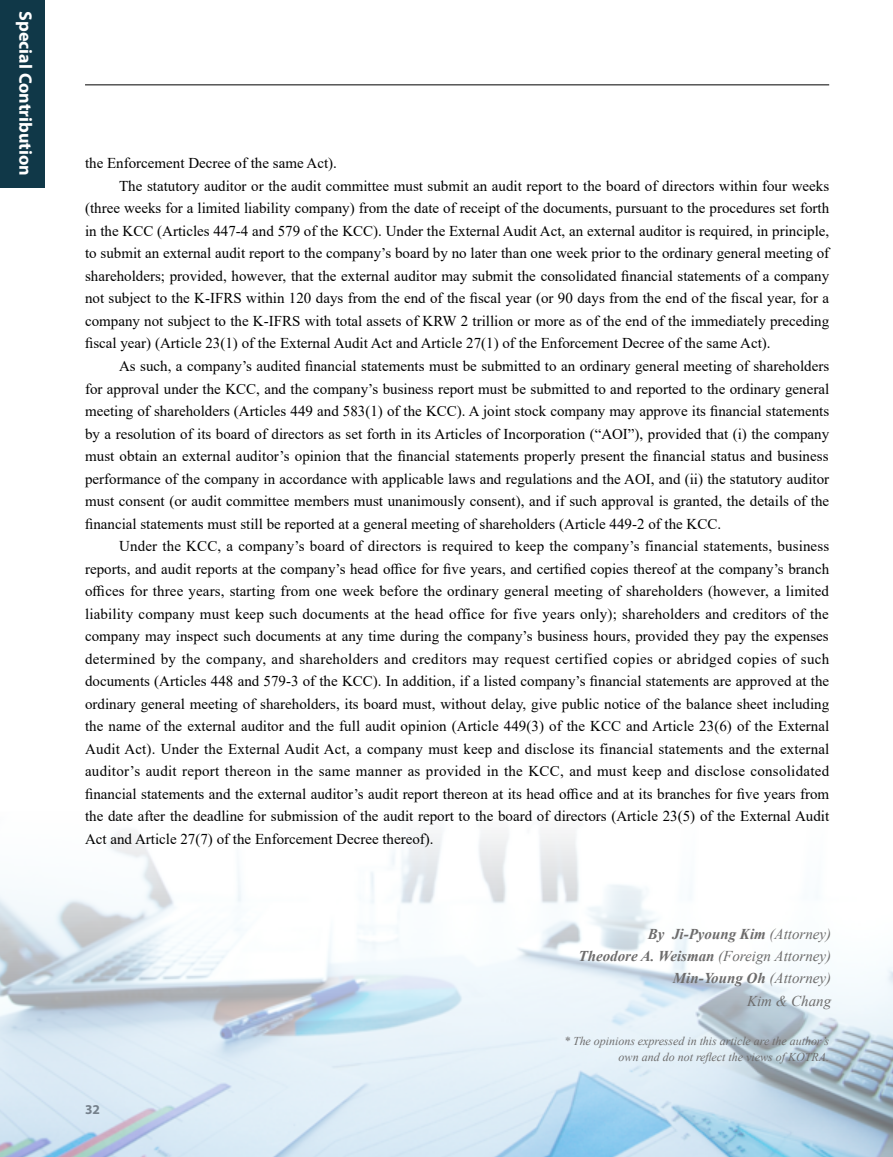
<style>
.page{position:relative;width:893px;height:1157px;background:#fff}
.page>*{position:absolute;margin:0;border:0;box-sizing:border-box;transform-origin:0 0}
.t1{font:700 18px "Myriad Pro";color:#fff}
.t2{font:15px "Times New Roman";color:#000}
.t3{font:15px "Times New Roman";letter-spacing:.02em;color:#000}
.t4{font:italic 15px/22.2px "Times New Roman";color:#6d6c6c;text-align:right}
.t5{font:700 13.5px "Myriad Pro";color:#291f1c}
.t6{font:italic 12px/16.5px "Times New Roman";letter-spacing:-.005em;color:#6d6c6c;text-align:right}
.s1{font-weight:700}
</style>
<div class="page">
<hr style="left:85px;top:85px;width:744px;height:1px;background:#000">
<img style="left:0;top:833px;width:893px;height:324px">
<div style="left:0;top:0;width:44px;height:187px;background:#103848"></div>
<p class="t1" style="left:37px;top:11px;width:166px;rotate:90deg">Special Contribution</p>
<p class="t2" style="left:85px;top:153px;width:253px">the Enforcement Decree of the same Act).</p>
<p class="t2" style="left:119px;top:175px;width:712px">The statutory auditor or the audit committee must submit an audit report to the board of directors within four weeks</p>
<p class="t2" style="left:85px;top:198px;width:746px">(three weeks for a limited liability company) from the date of receipt of the documents, pursuant to the procedures set forth</p>
<p class="t2" style="left:85px;top:220px;width:746px">in the KCC (Articles 447-4 and 579 of the KCC). Under the External Audit Act, an external auditor is required, in principle,</p>
<p class="t2" style="left:85px;top:243px;width:746px">to submit an external audit report to the company’s board by no later than one week prior to the ordinary general meeting of</p>
<p class="t2" style="left:85px;top:265px;width:746px">shareholders; provided, however, that the external auditor may submit the consolidated financial statements of a company</p>
<p class="t2" style="left:85px;top:288px;width:746px">not subject to the K-IFRS within 120 days from the end of the fiscal year (or 90 days from the end of the fiscal year, for a</p>
<p class="t2" style="left:85px;top:310px;width:746px">company not subject to the K-IFRS with total assets of KRW 2 trillion or more as of the end of the immediately preceding</p>
<p class="t2" style="left:85px;top:333px;width:687px">fiscal year) (Article 23(1) of the External Audit Act and Article 27(1) of the Enforcement Decree of the same Act).</p>
<p class="t2" style="left:119px;top:355px;width:712px">As such, a company’s audited financial statements must be submitted to an ordinary general meeting of shareholders</p>
<p class="t2" style="left:85px;top:378px;width:746px">for approval under the KCC, and the company’s business report must be submitted to and reported to the ordinary general</p>
<p class="t2" style="left:85px;top:400px;width:746px">meeting of shareholders (Articles 449 and 583(1) of the KCC). A joint stock company may approve its financial statements</p>
<p class="t2" style="left:85px;top:423px;width:746px">by a resolution of its board of directors as set forth in its Articles of Incorporation (“AOI”), provided that (i) the company</p>
<p class="t2" style="left:85px;top:445px;width:745px">must obtain an external auditor’s opinion that the financial statements properly present the financial status and business</p>
<p class="t2" style="left:85px;top:468px;width:746px">performance of the company in accordance with applicable laws and regulations and the AOI, and (ii) the statutory auditor</p>
<p class="t2" style="left:85px;top:490px;width:746px">must consent (or audit committee members must unanimously consent), and if such approval is granted, the details of the</p>
<p class="t2" style="left:85px;top:513px;width:638px">financial statements must still be reported at a general meeting of shareholders (Article 449-2 of the KCC.</p>
<p class="t2" style="left:119px;top:535px;width:712px">Under the KCC, a company’s board of directors is required to keep the company’s financial statements, business</p>
<p class="t2" style="left:85px;top:558px;width:746px">reports, and audit reports at the company’s head office for five years, and certified copies thereof at the company’s branch</p>
<p class="t2" style="left:85px;top:580px;width:745px">offices for three years, starting from one week before the ordinary general meeting of shareholders (however, a limited</p>
<p class="t2" style="left:85px;top:603px;width:745px">liability company must keep such documents at the head office for five years only); shareholders and creditors of the</p>
<p class="t2" style="left:85px;top:625px;width:745px">company may inspect such documents at any time during the company’s business hours, provided they pay the expenses</p>
<p class="t3" style="left:85px;top:648px;width:746px">determined by the company, and shareholders and creditors may request certified copies or abridged copies of such</p>
<p class="t2" style="left:85px;top:670px;width:746px">documents (Articles 448 and 579-3 of the KCC). In addition, if a listed company’s financial statements are approved at the</p>
<p class="t2" style="left:85px;top:693px;width:746px">ordinary general meeting of shareholders, its board must, without delay, give public notice of the balance sheet including</p>
<p class="t2" style="left:85px;top:715px;width:746px">the name of the external auditor and the full audit opinion (Article 449(3) of the KCC and Article 23(6) of the External</p>
<p class="t2" style="left:85px;top:738px;width:746px">Audit Act). Under the External Audit Act, a company must keep and disclose its financial statements and the external</p>
<p class="t2" style="left:85px;top:760px;width:746px">auditor’s audit report thereon in the same manner as provided in the KCC, and must keep and disclose consolidated</p>
<p class="t2" style="left:85px;top:783px;width:746px">financial statements and the external auditor’s audit report thereon at its head office and at its branches for five years from</p>
<p class="t2" style="left:85px;top:805px;width:746px">the date after the deadline for submission of the audit report to the board of directors (Article 23(5) of the External Audit</p>
<p class="t2" style="left:85px;top:828px;width:350px">Act and Article 27(7) of the Enforcement Decree thereof).</p>
<p class="t4" style="left:579px;top:922px;width:254px"><span class="s1">By Ji-Pyoung Kim</span> (Attorney)<br><span class="s1">Theodore A. Weisman</span> (Foreign Attorney)<br><span class="s1">Min-Young Oh</span> (Attorney)<br>Kim &amp; Chang</p>
<p class="t5" style="left:85px;top:1100px;width:16px">32</p>
<p class="t6" style="left:564px;top:1032px;width:267px">* The opinions expressed in this article are the author’s own and do not reflect the views of KOTRA.</p>
</div>
